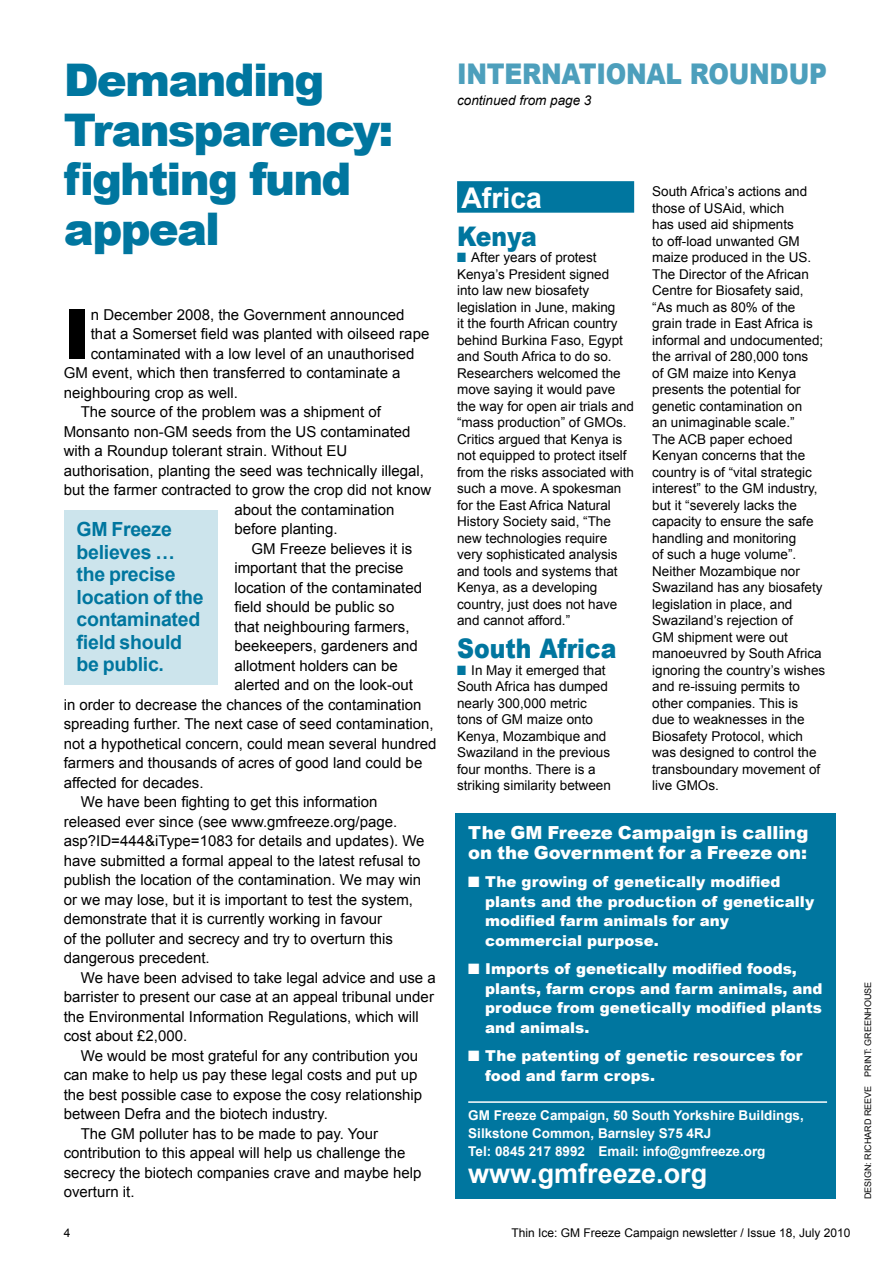
<style>
.page{position:relative;width:893px;height:1263px;background:#fff}
.page>*{position:absolute;margin:0;border:0;box-sizing:border-box;transform-origin:0 0}
.t1{font:900 69.45px "Arial";color:#000}
.t2{font:900 45px/49.5px "Arial";letter-spacing:-.04em;color:#00769f}
.t3{font:900 28.5px "Arial";letter-spacing:-.01em;color:#4d9fbc;scale:.87 1}
.t4{font:700 28.5px "Arial";color:#fff}
.t5{font:700 27px "Arial";color:#fff}
.t6{font:900 27px "Arial";color:#00769f;scale:.87 1}
.t7{font:700 19.5px/22.5px "Arial";letter-spacing:-.015em;color:#00769f}
.t8{font:900 18px/19.5px "Arial";color:#fff}
.t9{font:15px "Arial";color:#000}
.t10{font:900 15px/19.5px "Arial";color:#fff}
.t11{font:13.5px/16.5px "Arial";color:#000}
.t12{font:700 13.5px/18px "Arial";color:#fff}
.t13{font:italic 13.5px "Arial";color:#000}
.t14{font:12px "Arial";color:#000}
.t15{font:9px "Arial";color:#000}
.s1{color:#00769f}
</style>
<div class="page">
<div style="left:455px;top:814px;width:381px;height:385px;background:#00769f"></div>
<hr style="left:468px;top:1101px;width:359px;height:2px;background:#fff">
<div style="left:64px;top:510px;width:153px;height:175px;background:#cce4ec"></div>
<div style="left:457px;top:181px;width:177px;height:32px;background:#00769f"></div>
<h2 class="t2" style="left:64px;top:56px;width:331px">Demanding<br>Transparency: fighting fund appeal</h2>
<h1 class="t1" style="left:64px;top:295px;width:29px">I</h1>
<p class="t9" style="left:91px;top:304px;width:315px">n December 2008, the Government announced</p>
<p class="t9" style="left:91px;top:324px;width:340px">that a Somerset field was planted with oilseed rape</p>
<p class="t9" style="left:91px;top:343px;width:325px">contaminated with a low level of an unauthorised</p>
<p class="t9" style="left:64px;top:363px;width:338px">GM event, which then transferred to contaminate a</p>
<p class="t9" style="left:64px;top:382px;width:176px">neighbouring crop as well.</p>
<p class="t9" style="left:81px;top:402px;width:302px">The source of the problem was a shipment of</p>
<p class="t9" style="left:64px;top:421px;width:348px">Monsanto non-GM seeds from the US contaminated</p>
<p class="t9" style="left:64px;top:441px;width:285px">with a Roundup tolerant strain. Without EU</p>
<p class="t9" style="left:64px;top:460px;width:362px">authorisation, planting the seed was technically illegal,</p>
<p class="t9" style="left:64px;top:480px;width:369px">but the farmer contracted to grow the crop did not know</p>
<p class="t9" style="left:234px;top:499px;width:162px">about the contamination</p>
<p class="t9" style="left:234px;top:519px;width:105px">before planting.</p>
<p class="t9" style="left:251px;top:538px;width:162px">GM Freeze believes it is</p>
<p class="t9" style="left:234px;top:558px;width:171px">important that the precise</p>
<p class="t9" style="left:234px;top:577px;width:189px">location of the contaminated</p>
<p class="t9" style="left:234px;top:597px;width:162px">field should be public so</p>
<p class="t9" style="left:234px;top:616px;width:177px">that neighbouring farmers,</p>
<p class="t9" style="left:234px;top:636px;width:185px">beekeepers, gardeners and</p>
<p class="t9" style="left:234px;top:655px;width:165px">allotment holders can be</p>
<p class="t9" style="left:234px;top:675px;width:180px">alerted and on the look-out</p>
<p class="t9" style="left:64px;top:694px;width:359px">in order to decrease the chances of the contamination</p>
<p class="t9" style="left:64px;top:714px;width:371px">spreading further. The next case of seed contamination,</p>
<p class="t9" style="left:64px;top:733px;width:374px">not a hypothetical concern, could mean several hundred</p>
<p class="t9" style="left:64px;top:753px;width:360px">farmers and thousands of acres of good land could be</p>
<p class="t9" style="left:64px;top:772px;width:141px">affected for decades.</p>
<p class="t9" style="left:81px;top:792px;width:298px">We have been fighting to get this information</p>
<p class="t9" style="left:64px;top:811px;width:335px">released ever since (see www.gmfreeze.org/page.</p>
<p class="t9" style="left:64px;top:831px;width:362px">asp?ID=444&amp;iType=1083 for details and updates). We</p>
<p class="t9" style="left:64px;top:850px;width:358px">have submitted a formal appeal to the latest refusal to</p>
<p class="t9" style="left:64px;top:870px;width:359px">publish the location of the contamination. We may win</p>
<p class="t9" style="left:64px;top:889px;width:351px">or we may lose, but it is important to test the system,</p>
<p class="t9" style="left:64px;top:909px;width:320px">demonstrate that it is currently working in favour</p>
<p class="t9" style="left:64px;top:928px;width:331px">of the polluter and secrecy and try to overturn this</p>
<p class="t9" style="left:64px;top:948px;width:147px">dangerous precedent.</p>
<p class="t9" style="left:81px;top:967px;width:356px">We have been advised to take legal advice and use a</p>
<p class="t9" style="left:64px;top:987px;width:372px">barrister to present our case at an appeal tribunal under</p>
<p class="t9" style="left:64px;top:1006px;width:357px">the Environmental Information Regulations, which will</p>
<p class="t9" style="left:64px;top:1026px;width:125px">cost about £2,000.</p>
<p class="t9" style="left:81px;top:1045px;width:339px">We would be most grateful for any contribution you</p>
<p class="t9" style="left:64px;top:1065px;width:355px">can make to help us pay these legal costs and put up</p>
<p class="t9" style="left:64px;top:1084px;width:360px">the best possible case to expose the cosy relationship</p>
<p class="t9" style="left:64px;top:1104px;width:266px">between Defra and the biotech industry.</p>
<p class="t9" style="left:81px;top:1123px;width:299px">The GM polluter has to be made to pay. Your</p>
<p class="t9" style="left:64px;top:1143px;width:343px">contribution to this appeal will help us challenge the</p>
<p class="t9" style="left:64px;top:1162px;width:359px">secrecy the biotech companies crave and maybe help</p>
<p class="t9" style="left:64px;top:1182px;width:72px">overturn it.</p>
<h3 class="t7" style="left:77px;top:519px;width:129px">GM Freeze believes … the precise location of the contaminated field should be public.</h3>
<h3 class="t3" style="left:457px;top:58px;width:290px">INTERNATIONAL ROU</h3>
<h3 class="t3" style="left:749px;top:58px;width:46px">NDUP</h3>
<p class="t13" style="left:457px;top:91px;width:136px">continued from page 3</p>
<h3 class="t4" style="left:461px;top:179px;width:82px">Africa</h3>
<h3 class="t6" style="left:457px;top:221px;width:93px">Kenya</h3>
<p class="t11" style="left:457px;top:249px;width:179px"><span class="s1">■</span> After years of protest<br>Kenya’s President signed into law new biosafety legislation in June, making<br>it the fourth African country behind Burkina Faso, Egypt and South Africa to do so.<br>Researchers welcomed the move saying it would pave the way for open air trials and “mass production” of GMOs.<br>Critics argued that Kenya is not equipped to protect itself from the risks associated with such a move. A spokesman for the East Africa Natural<br>History Society said, “The new technologies require very sophisticated analysis and tools and systems that<br>Kenya, as a developing country, just does not have and cannot afford.”</p>
<h3 class="t6" style="left:457px;top:633px;width:185px">South Africa</h3>
<p class="t11" style="left:457px;top:662px;width:155px"><span class="s1">■</span> In May it emerged that<br>South Africa has dumped nearly 300,000 metric tons of GM maize onto<br>Kenya, Mozambique and<br>Swaziland in the previous four months. There is a striking similarity between</p>
<p class="t11" style="left:652px;top:183px;width:175px">South Africa’s actions and those of USAid, which<br>has used aid shipments<br>to off-load unwanted GM maize produced in the US.<br>The Director of the African<br>Centre for Biosafety said, “As much as 80% of the grain trade in East Africa is informal and undocumented; the arrival of 280,000 tons<br>of GM maize into Kenya presents the potential for genetic contamination on<br>an unimaginable scale.”<br>The ACB paper echoed<br>Kenyan concerns that the country is of “vital strategic interest” to the GM industry, but it “severely lacks the capacity to ensure the safe handling and monitoring<br>of such a huge volume”.<br>Neither Mozambique nor<br>Swaziland has any biosafety legislation in place, and<br>Swaziland’s rejection of<br>GM shipment were out manoeuvred by South Africa ignoring the country’s wishes and re-issuing permits to other companies. This is<br>due to weaknesses in the<br>Biosafety Protocol, which was designed to control the transboundary movement of live GMOs.</p>
<p class="t8" style="left:468px;top:823px;width:342px">The GM Freeze Campaign is calling on the Government for a Freeze on:</p>
<p class="t10" style="left:485px;top:872px;width:330px;text-indent:-17px">■ The growing of genetically modified plants and the production of genetically modified farm animals for any commercial purpose.</p>
<p class="t10" style="left:485px;top:959px;width:339px;text-indent:-17px">■ Imports of genetically modified foods, plants, farm crops and farm animals, and produce from genetically modified plants and animals.</p>
<p class="t10" style="left:485px;top:1046px;width:319px;text-indent:-17px">■ The patenting of genetic resources for food and farm crops.</p>
<p class="t12" style="left:468px;top:1106px;width:337px">GM Freeze Campaign, 50 South Yorkshire Buildings,<br>Silkstone Common, Barnsley S75 4RJ<br>Tel: 0845 217 8992 Email: info@gmfreeze.org</p>
<h3 class="t5" style="left:468px;top:1155px;width:241px">www.gmfreeze.org</h3>
<p class="t14" style="left:64px;top:1225px;width:8px">4</p>
<p class="t14" style="left:512px;top:1225px;width:340px">Thin Ice: GM Freeze Campaign newsletter / Issue 18, July 2010</p>
<p class="t15" style="left:862px;top:1199px;width:219px;rotate:-90deg">DESIGN: RICHARD REEVE PRINT: GREENHOUSE</p>
</div>
